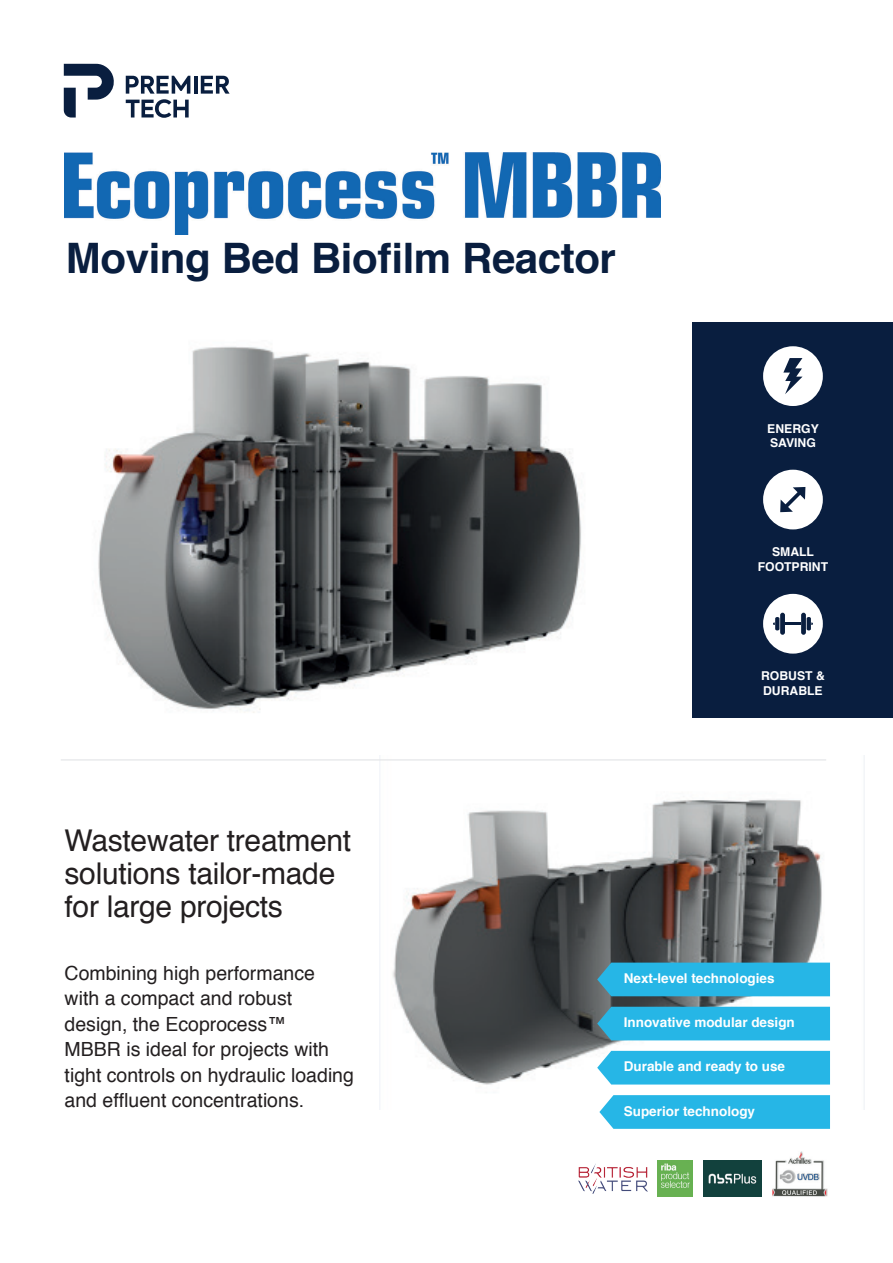
<style>
.page{position:relative;width:893px;height:1263px;background:#fff}
.page>*{position:absolute;margin:0;border:0;box-sizing:border-box;transform-origin:0 0}
.t1{font:700 42px "Helvetica";letter-spacing:-.01em;color:#091e3f}
.t2{font:30px/33px "Helvetica";letter-spacing:-.01em;color:#231f20}
.t3{font:19.5px/25.5px "Helvetica";color:#231f20}
.t4{font:700 13.5px "Helvetica";color:#fff}
.t5{font:700 12.15px/14.9px "Helvetica";color:#fff}
</style>
<div class="page">
<img style="left:379px;top:756px;width:451px;height:353px">
<div style="left:693px;top:322px;width:200px;height:396px;background:#091e3f"></div>
<img style="left:98px;top:346px;width:483px;height:367px">
<div style="left:763px;top:594px;width:60px;height:60px;background:#fff;border-radius:50%"></div>
<svg style="left:801px;top:613px;width:12px;height:22px"></svg>
<svg style="left:773px;top:613px;width:12px;height:22px"></svg>
<hr style="left:785px;top:622px;width:16px;height:3px;background:#091e3f">
<div style="left:763px;top:346px;width:60px;height:60px;background:#fff;border-radius:50%"></div>
<svg style="left:783px;top:358px;width:19px;height:36px"></svg>
<div style="left:763px;top:470px;width:60px;height:59px;background:#fff;border-radius:50%"></div>
<svg style="left:780px;top:487px;width:26px;height:26px"></svg>
<img style="left:65px;top:153px;width:596px;height:82px">
<svg style="left:64px;top:64px;width:50px;height:54px"></svg>
<svg style="left:201px;top:76px;width:29px;height:18px"></svg>
<svg style="left:126px;top:76px;width:64px;height:42px"></svg>
<hr style="left:194px;top:76px;width:3px;height:18px;background:#091e3f">
<img style="left:772px;top:1151px;width:56px;height:46px">
<img style="left:579px;top:1164px;width:68px;height:29px">
<img style="left:704px;top:1160px;width:58px;height:36px">
<img style="left:657px;top:1160px;width:36px;height:36px">
<hr style="left:61px;top:759px;width:765px;height:1px;background:#e6e7e9">
<div style="left:597px;top:962px;width:233px;height:34px;background:#26b6e6"></div>
<div style="left:597px;top:1007px;width:233px;height:33px;background:#26b6e6"></div>
<div style="left:597px;top:1051px;width:233px;height:33px;background:#26b6e6"></div>
<svg style="left:599px;top:1095px;width:231px;height:34px;background:#2eb8e6"></svg>
<p class="t1" style="left:66px;top:225px;width:551px">Moving Bed Biofilm Reactor</p>
<p class="t2" style="left:65px;top:825px;width:288px">Wastewater treatment solutions tailor-made for large projects</p>
<p class="t5" style="left:767px;top:421px;width:53px">ENERGY<br>SAVING</p>
<p class="t5" style="left:758px;top:544px;width:72px;text-align:center">SMALL<br>FOOTPRINT</p>
<p class="t5" style="left:761px;top:669px;width:65px">ROBUST &amp;<br>DURABLE</p>
<p class="t3" style="left:65px;top:961px;width:291px">Combining high performance with a compact and robust design, the Ecoprocess™<br>MBBR is ideal for projects with tight controls on hydraulic loading and effluent concentrations.</p>
<p class="t4" style="left:624px;top:967px;width:152px">Next-level technologies</p>
<p class="t4" style="left:624px;top:1011px;width:173px">Innovative modular design</p>
<p class="t4" style="left:624px;top:1056px;width:163px">Durable and ready to use</p>
<p class="t4" style="left:624px;top:1100px;width:133px">Superior technology</p>
</div>
